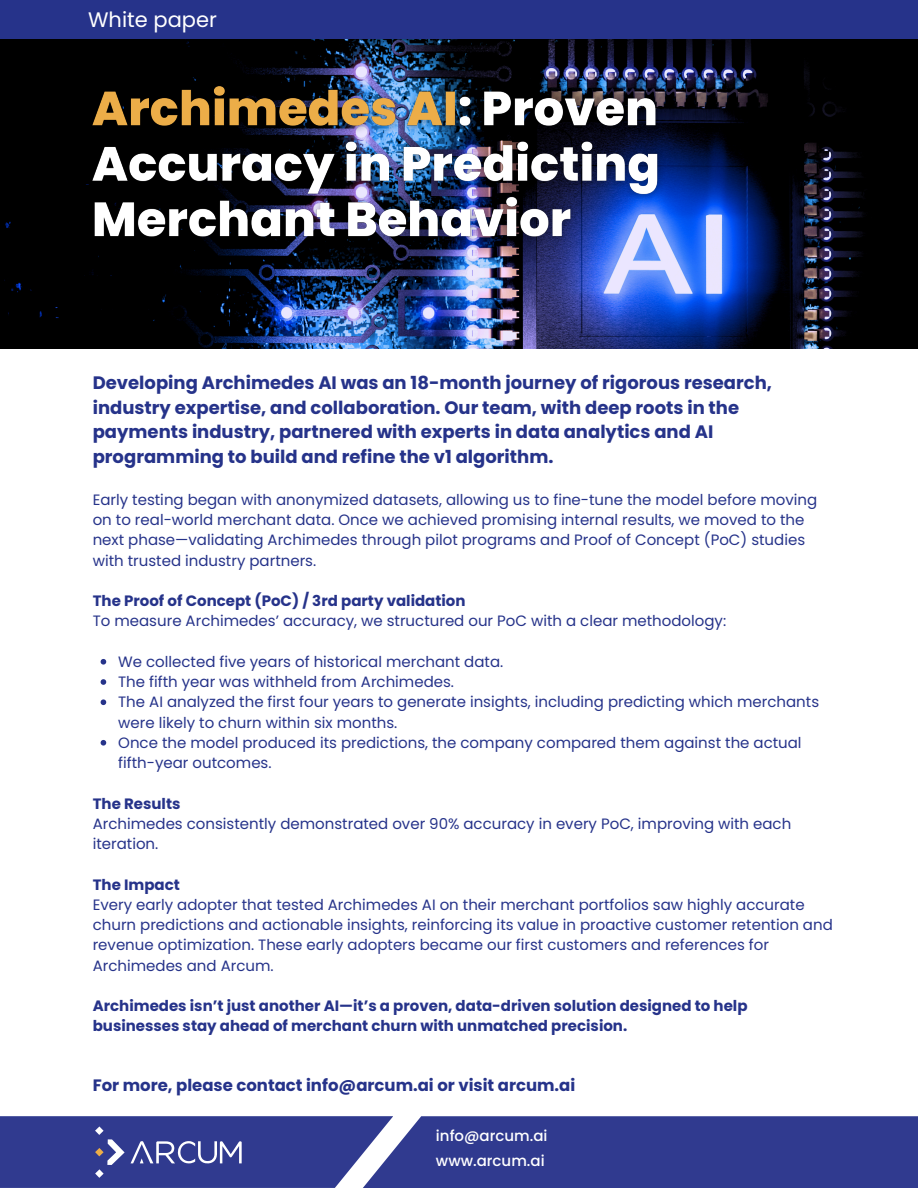
<style>
.page{position:relative;width:918px;height:1188px;background:#fff}
.page>*{position:absolute;margin:0;border:0;box-sizing:border-box;transform-origin:0 0}
.t1{font:21px "Poppins";color:#fff}
.t2{font:700 18px/24.8px "Poppins";color:#26338a}
.t3{font:700 16.5px "Poppins";color:#26338a}
.t4{font:15px/20.2px "Poppins";color:#26338a}
.t5{font:700 15px/20.2px "Poppins";color:#26338a}
.t6{font:500 15px "Poppins";color:#fff}
</style>
<div class="page">
<div style="left:0;top:0;width:918px;height:40px;background:#26338a"></div>
<svg style="left:0;top:1116px;width:918px;height:72px;background:#3a4394"></svg>
<svg style="left:101px;top:659px;width:5px;height:6px"></svg>
<svg style="left:101px;top:679px;width:5px;height:6px"></svg>
<svg style="left:101px;top:699px;width:5px;height:6px"></svg>
<svg style="left:101px;top:740px;width:5px;height:6px"></svg>
<img style="left:0;top:40px;width:918px;height:308px">
<img style="left:80px;top:75px;width:590px;height:179px">
<p class="t1" style="left:88px;top:5px;width:130px">White paper</p>
<h2 class="t2" style="left:93px;top:370px;width:681px">Developing Archimedes AI was an 18-month journey of rigorous research, industry expertise, and collaboration. Our team, with deep roots in the payments industry, partnered with experts in data analytics and AI programming to build and refine the v1 algorithm.</h2>
<p class="t4" style="left:93px;top:489px;width:726px">Early testing began with anonymized datasets, allowing us to fine-tune the model before moving on to real-world merchant data. Once we achieved promising internal results, we moved to the next phase—validating Archimedes through pilot programs and Proof of Concept (PoC) studies with trusted industry partners.</p>
<p class="t5" style="left:93px;top:591px;width:374px">The Proof of Concept (PoC) / 3rd party validation</p>
<p class="t4" style="left:93px;top:611px;width:635px">To measure Archimedes’ accuracy, we structured our PoC with a clear methodology:</p>
<h3 class="t4" style="left:118px;top:651px;width:387px">We collected five years of historical merchant data.</h3>
<p class="t4" style="left:118px;top:672px;width:337px">The fifth year was withheld from Archimedes.</p>
<p class="t4" style="left:118px;top:692px;width:702px">The AI analyzed the first four years to generate insights, including predicting which merchants were likely to churn within six months.</p>
<p class="t4" style="left:118px;top:732px;width:685px">Once the model produced its predictions, the company compared them against the actual fifth-year outcomes.</p>
<p class="t5" style="left:93px;top:793px;width:89px">The Results</p>
<p class="t4" style="left:93px;top:813px;width:700px">Archimedes consistently demonstrated over 90% accuracy in every PoC, improving with each iteration.</p>
<p class="t5" style="left:93px;top:874px;width:89px">The Impact</p>
<p class="t4" style="left:93px;top:894px;width:742px">Every early adopter that tested Archimedes AI on their merchant portfolios saw highly accurate churn predictions and actionable insights, reinforcing its value in proactive customer retention and revenue optimization. These early adopters became our first customers and references for Archimedes and Arcum.</p>
<p class="t5" style="left:93px;top:996px;width:656px">Archimedes isn’t just another AI—it’s a proven, data-driven solution designed to help businesses stay ahead of merchant churn with unmatched precision.</p>
<h4 class="t3" style="left:93px;top:1074px;width:484px">For more, please contact info@arcum.ai or visit arcum.ai</h4>
<p class="t6" style="left:436px;top:1126px;width:113px">info@arcum.ai</p>
<p class="t6" style="left:436px;top:1150px;width:110px">www.arcum.ai</p>
</div>
